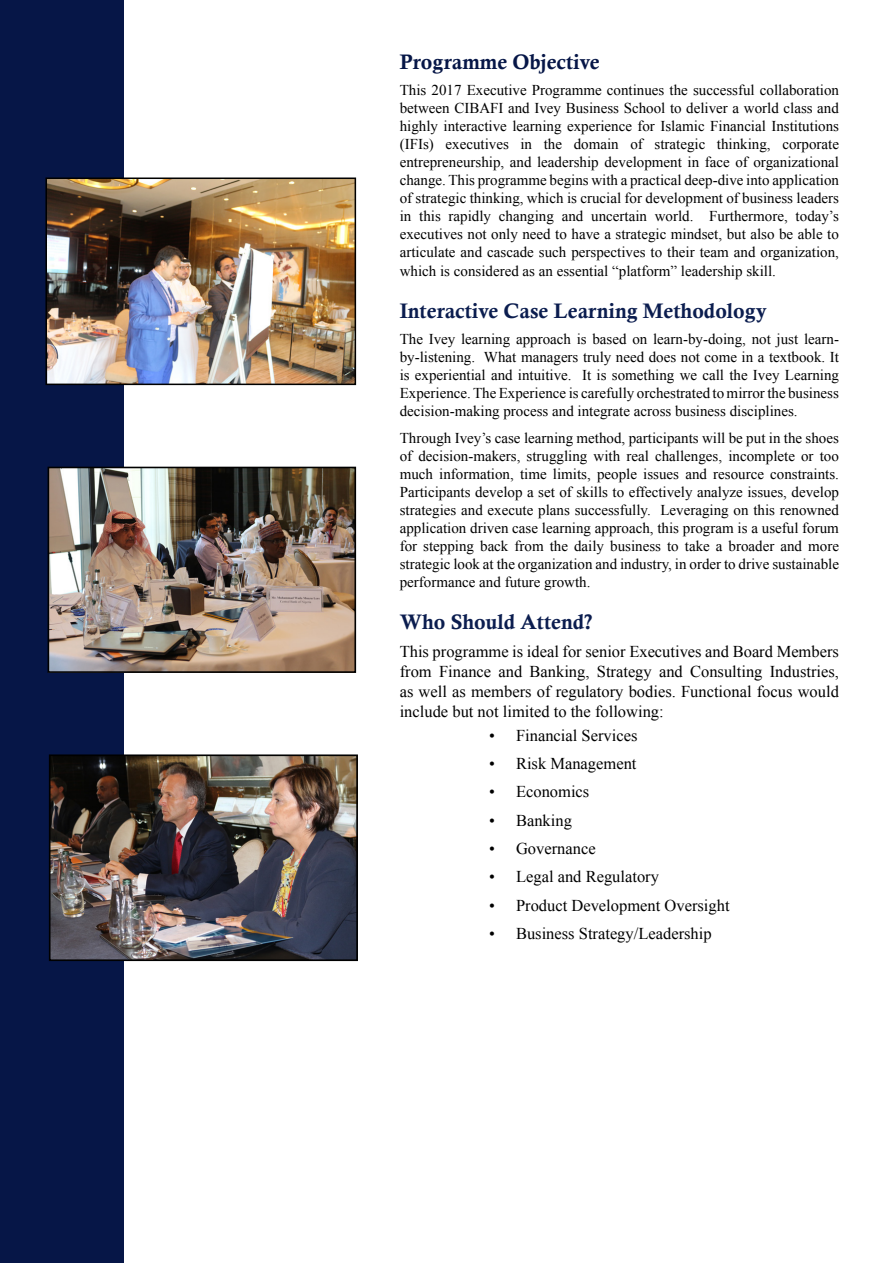
<style>
.page{position:relative;width:893px;height:1263px;background:#fff}
.page>*{position:absolute;margin:0;border:0;box-sizing:border-box;transform-origin:0 0}
.t1{font:21px "Calis MT Bol";color:#0b1d4f}
.t2{font:21px "Calis MT Bol";color:#061647}
.t3{font:16.5px/19.8px "Times New Roman";color:#000;text-align:justify}
.t4{font:15px/18px "Times New Roman";color:#000}
</style>
<div class="page">
<div style="left:0;top:0;width:123px;height:1263px;background:#061647"></div>
<img style="left:48px;top:180px;width:305px;height:202px">
<div style="left:45px;top:177px;width:311px;height:208px;border:2px solid #000"></div>
<img style="left:51px;top:470px;width:302px;height:200px">
<div style="left:48px;top:467px;width:308px;height:206px;border:2px solid #000"></div>
<img style="left:52px;top:757px;width:303px;height:201px">
<div style="left:49px;top:754px;width:309px;height:207px;border:2px solid #000"></div>
<p class="t2" style="left:400px;top:50px;width:201px">Programme Objective</p>
<p class="t4" style="left:400px;top:81px;width:441px;text-align:right">This 2017 Executive Programme continues the successful collaboration between CIBAFI and Ivey Business School to deliver a world class and highly interactive learning experience for Islamic Financial Institutions corporate</p>
<p class="t4" style="left:400px;top:135px;width:36px">(IFIs)</p>
<p class="t4" style="left:400px;top:153px;width:441px">entrepreneurship, and leadership development in face of organizational</p>
<p class="t4" style="left:400px;top:171px;width:441px">change. This programme begins with a practical deep-dive into application</p>
<p class="t4" style="left:400px;top:189px;width:441px">of strategic thinking, which is crucial for development of business leaders</p>
<p class="t4" style="left:796px;top:207px;width:45px">today s’</p>
<p class="t4" style="left:445px;top:135px;width:65px">executives</p>
<p class="t4" style="left:520px;top:135px;width:13px">in</p>
<p class="t4" style="left:544px;top:135px;width:20px">the</p>
<p class="t4" style="left:574px;top:135px;width:46px">domain</p>
<p class="t4" style="left:654px;top:135px;width:52px">strategic</p>
<p class="t4" style="left:717px;top:135px;width:55px">thinking,</p>
<p class="t4" style="left:630px;top:135px;width:14px">of</p>
<p class="t4" style="left:400px;top:207px;width:441px">in<br>executives not only need to have a strategic mindset, but also be able to articulate and cascade such perspectives to their team and organization, which is considered as an essential “platform” leadership skill.</p>
<p class="t1" style="left:400px;top:298px;width:368px">Interactive Case Learning Methodology</p>
<p class="t4" style="left:484px;top:348px;width:356px">What managers truly need does not come in a textbook. It</p>
<p class="t4" style="left:419px;top:207px;width:23px">this</p>
<p class="t4" style="left:449px;top:207px;width:44px">rapidly</p>
<p class="t4" style="left:499px;top:207px;width:56px">changing</p>
<p class="t4" style="left:562px;top:207px;width:23px">and</p>
<p class="t4" style="left:591px;top:207px;width:57px">uncertain</p>
<p class="t4" style="left:655px;top:207px;width:40px">world.</p>
<p class="t4" style="left:709px;top:207px;width:80px">Furthermore,</p>
<p class="t4" style="left:400px;top:330px;width:441px">The Ivey learning approach is based on learn-by-doing, not just learn-</p>
<p class="t4" style="left:582px;top:366px;width:258px">It is something we call the Ivey Learning</p>
<p class="t4" style="left:400px;top:348px;width:77px">by-listening.</p>
<p class="t4" style="left:400px;top:366px;width:441px">is experiential and intuitive.<br>Experience.The Experience is carefully orchestrated to mirror the business decision-making process and integrate across business disciplines.</p>
<p class="t4" style="left:400px;top:428px;width:441px;text-align:right">Through Ivey s’ case learning method, participants will be put in the shoes of decision-makers, struggling with real challenges, incomplete or too much information, time limits, people issues and resource constraints.<br>Participants develop a set of skills to effectively analyze issues, develop Leveraging on this renowned</p>
<p class="t4" style="left:400px;top:500px;width:441px">strategies and execute plans successfully.<br>application driven case learning approach, this program is a useful forum for stepping back from the daily business to take a broader and more strategic look at the organization and industry in, order to drive sustainable performance and future growth.</p>
<p class="t1" style="left:400px;top:610px;width:195px">Who Should Attend?</p>
<p class="t3" style="left:400px;top:642px;width:441px">This programme is ideal for senior Executives and Board Members from Finance and Banking, Strategy and Consulting Industries, as well as members of regulatory bodies. Functional focus would include but not limited to the following:</p>
<p class="t3" style="left:516px;top:725px;width:123px">Financial Services</p>
<p class="t3" style="left:489px;top:725px;width:7px">•</p>
<p class="t3" style="left:489px;top:753px;width:7px">•</p>
<p class="t3" style="left:516px;top:753px;width:122px">Risk Management</p>
<p class="t3" style="left:489px;top:782px;width:7px">•</p>
<p class="t3" style="left:516px;top:782px;width:75px">Economics</p>
<p class="t3" style="left:489px;top:810px;width:7px">•</p>
<p class="t3" style="left:516px;top:810px;width:57px">Banking</p>
<p class="t3" style="left:489px;top:838px;width:7px">•</p>
<p class="t3" style="left:516px;top:838px;width:81px">Governance</p>
<p class="t3" style="left:489px;top:866px;width:7px">•</p>
<p class="t3" style="left:516px;top:866px;width:144px">Legal and Regulatory</p>
<p class="t3" style="left:489px;top:895px;width:7px">•</p>
<p class="t3" style="left:516px;top:895px;width:215px">Product Development Oversight</p>
<p class="t3" style="left:489px;top:923px;width:7px">•</p>
<p class="t3" style="left:516px;top:923px;width:197px">Business Strategy/Leadership</p>
</div>
